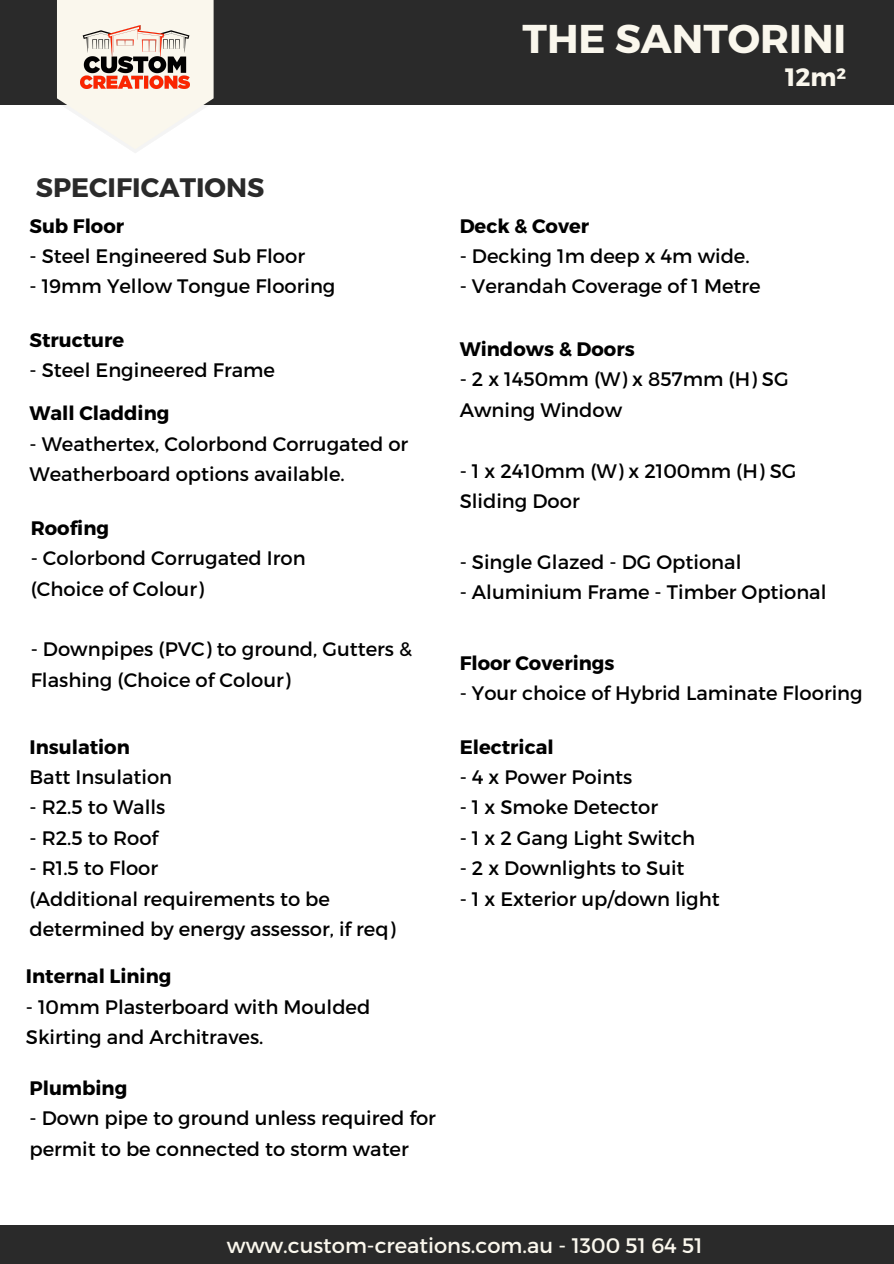
<style>
.page{position:relative;width:894px;height:1264px;background:#fff}
.page>*{position:absolute;margin:0;border:0;box-sizing:border-box;transform-origin:0 0}
.t1{font:700 40.05px "Montserrat";color:#faf7ed}
.t2{font:700 26.7px "Montserrat";color:#2a2a2a}
.t3{font:700 25.05px "Montserrat";color:#faf7ed}
.t4{font:21px "Montserrat";color:#faf7ed}
.t5{font:19.5px/30.5px "Montserrat";color:#000}
.t6{font:700 19.5px "Montserrat";color:#000}
</style>
<div class="page">
<div style="left:0;top:0;width:893px;height:105px;background:#2a2a2a"></div>
<svg style="left:57px;top:0;width:156px;height:153px"></svg>
<img style="left:81px;top:26px;width:109px;height:63px">
<div style="left:0;top:1225px;width:893px;height:38px;background:#2a2a2a"></div>
<p class="t1" style="left:522px;top:13px;width:325px">THE SANTORINI</p>
<p class="t3" style="left:784px;top:61px;width:63px">12m²</p>
<p class="t2" style="left:36px;top:170px;width:230px">SPECIFICATIONS</p>
<p class="t6" style="left:29px;top:213px;width:96px">Sub Floor</p>
<p class="t5" style="left:29px;top:240px;width:277px">- Steel Engineered Sub Floor</p>
<p class="t5" style="left:29px;top:270px;width:307px">- 19mm Yellow Tongue Flooring</p>
<p class="t6" style="left:29px;top:327px;width:96px">Structure</p>
<p class="t5" style="left:29px;top:354px;width:247px">- Steel Engineered Frame</p>
<p class="t6" style="left:29px;top:400px;width:141px">Wall Cladding</p>
<p class="t5" style="left:29px;top:427px;width:380px">- Weathertex, Colorbond Corrugated or<br>Weatherboard options available.</p>
<p class="t6" style="left:31px;top:515px;width:80px">Roofing</p>
<p class="t5" style="left:31px;top:542px;width:276px">- Colorbond Corrugated Iron</p>
<p class="t5" style="left:31px;top:572px;width:174px">(Choice of Colour)</p>
<p class="t5" style="left:31px;top:633px;width:383px">- Downpipes (PVC) to ground, Gutters &amp;<br>Flashing (Choice of Colour)</p>
<p class="t6" style="left:29px;top:734px;width:102px">Insulation</p>
<p class="t5" style="left:29px;top:760px;width:144px">Batt Insulation</p>
<p class="t5" style="left:29px;top:791px;width:137px">- R2.5 to Walls</p>
<p class="t5" style="left:29px;top:821px;width:130px">- R2.5 to Roof</p>
<p class="t5" style="left:29px;top:852px;width:130px">- R1.5 to Floor</p>
<p class="t5" style="left:29px;top:882px;width:367px">(Additional requirements to be determined by energy assessor, if req)</p>
<p class="t6" style="left:26px;top:963px;width:147px">Internal Lining</p>
<p class="t5" style="left:26px;top:990px;width:346px">- 10mm Plasterboard with Moulded<br>Skirting and Architraves.</p>
<p class="t6" style="left:29px;top:1075px;width:99px">Plumbing</p>
<p class="t5" style="left:29px;top:1102px;width:408px">- Down pipe to ground unless required for permit to be connected to storm water</p>
<p class="t6" style="left:459px;top:213px;width:131px">Deck &amp; Cover</p>
<p class="t5" style="left:459px;top:240px;width:291px">- Decking 1m deep x 4m wide.</p>
<p class="t5" style="left:459px;top:270px;width:302px">- Verandah Coverage of 1 Metre</p>
<p class="t6" style="left:459px;top:336px;width:176px">Windows &amp; Doors</p>
<p class="t5" style="left:459px;top:363px;width:330px">- 2 x 1450mm (W) x 857mm (H) SG<br>Awning Window</p>
<p class="t5" style="left:459px;top:454px;width:338px">- 1 x 2410mm (W) x 2100mm (H) SG<br>Sliding Door</p>
<p class="t5" style="left:459px;top:545px;width:283px">- Single Glazed - DG Optional</p>
<p class="t5" style="left:459px;top:576px;width:368px">- Aluminium Frame - Timber Optional</p>
<p class="t6" style="left:459px;top:650px;width:156px">Floor Coverings</p>
<p class="t5" style="left:459px;top:677px;width:404px">- Your choice of Hybrid Laminate Flooring</p>
<p class="t6" style="left:459px;top:734px;width:95px">Electrical</p>
<p class="t5" style="left:459px;top:760px;width:174px">- 4 x Power Points</p>
<p class="t5" style="left:459px;top:791px;width:200px">- 1 x Smoke Detector</p>
<p class="t5" style="left:459px;top:821px;width:237px">- 1 x 2 Gang Light Switch</p>
<p class="t5" style="left:459px;top:852px;width:226px">- 2 x Downlights to Suit</p>
<p class="t5" style="left:459px;top:882px;width:261px">- 1 x Exterior up/down light</p>
<p class="t4" style="left:227px;top:1231px;width:477px">www.custom-creations.com.au - 1300 51 64 51</p>
</div>
